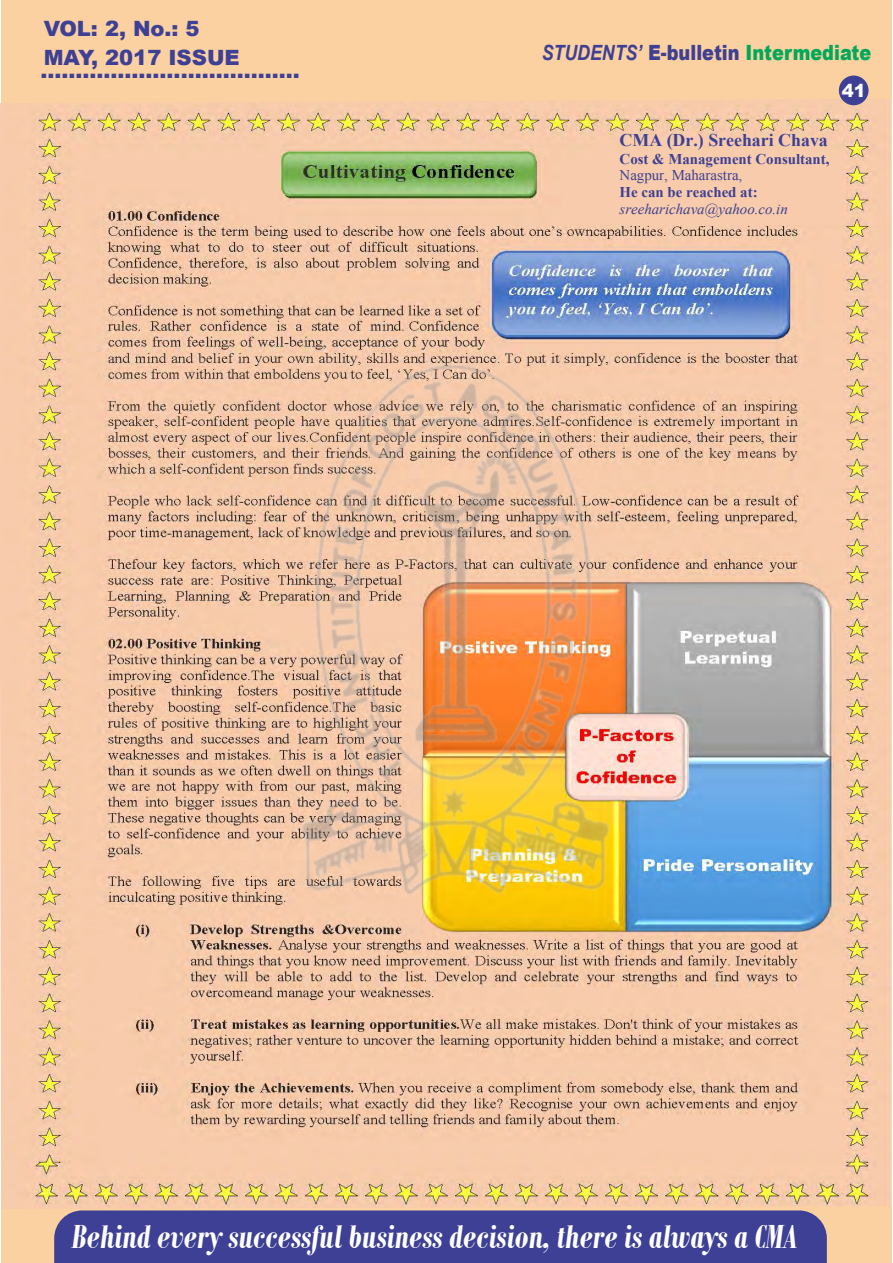
<style>
.page{position:relative;width:893px;height:1263px;background:#fff}
.page>*{position:absolute;margin:0;border:0;box-sizing:border-box;transform-origin:0 0}
.t1{font:italic 700 36px "Bodoni MT Condensed";color:#fff;scale:.94 1}
.t2{font:900 21px/29.7px "Arial";color:#3d4094}
.t3{font:900 21px "Arial";color:#00a859;scale:.84 1}
.t4{font:900 18px "Arial";color:#fff}
.t5{font:700 17.85px "Times New Roman";color:#3d4094}
.t6{font:700 14.85px "Times New Roman";color:#3d4094}
.t7{font:italic 14.85px "Times New Roman";color:#3d4094}
.t8{font:14.85px "Times New Roman";color:#3d4094}
.s1{font-weight:700;font-style:italic;color:#3d4094}
.s2{color:#3d4094}
</style>
<div class="page">
<div style="left:1px;top:0;width:891px;height:1263px;background:#fcd1a1"></div>
<div style="left:54px;top:1210px;width:773px;height:53px;background:#3d4094"></div>
<img style="left:0;top:99px;width:892px;height:1110px">
<img style="left:278px;top:329px;width:337px;height:605px">
<div style="left:839px;top:76px;width:29px;height:29px;background:#3d4094;border-radius:50%"></div>
<p class="t2" style="left:44px;top:13px;width:198px">VOL: 2, No.: 5<br>MAY, 2017 ISSUE</p>
<p class="t2" style="left:40px;top:55px;width:261px">.....................................</p>
<p class="t3" style="left:542px;top:37px;width:394px"><span class="s1">STUDENTS’</span> <span class="s2">E-bulletin</span> Intermediate</p>
<p class="t4" style="left:842px;top:77px;width:26px">41</p>
<p class="t5" style="left:620px;top:128px;width:210px">CMA (Dr.) Sreehari Chava</p>
<p class="t6" style="left:620px;top:148px;width:211px">Cost &amp; Management Consultant,</p>
<p class="t8" style="left:620px;top:165px;width:124px">Nagpur, Maharastra,</p>
<p class="t6" style="left:620px;top:182px;width:140px">He can be reached at:</p>
<p class="t7" style="left:620px;top:199px;width:170px">sreeharichava@yahoo.co.in</p>
<h1 class="t1" style="left:72px;top:1215px;width:774px">Behind every successful business decision, there is always a CMA</h1>
</div>
